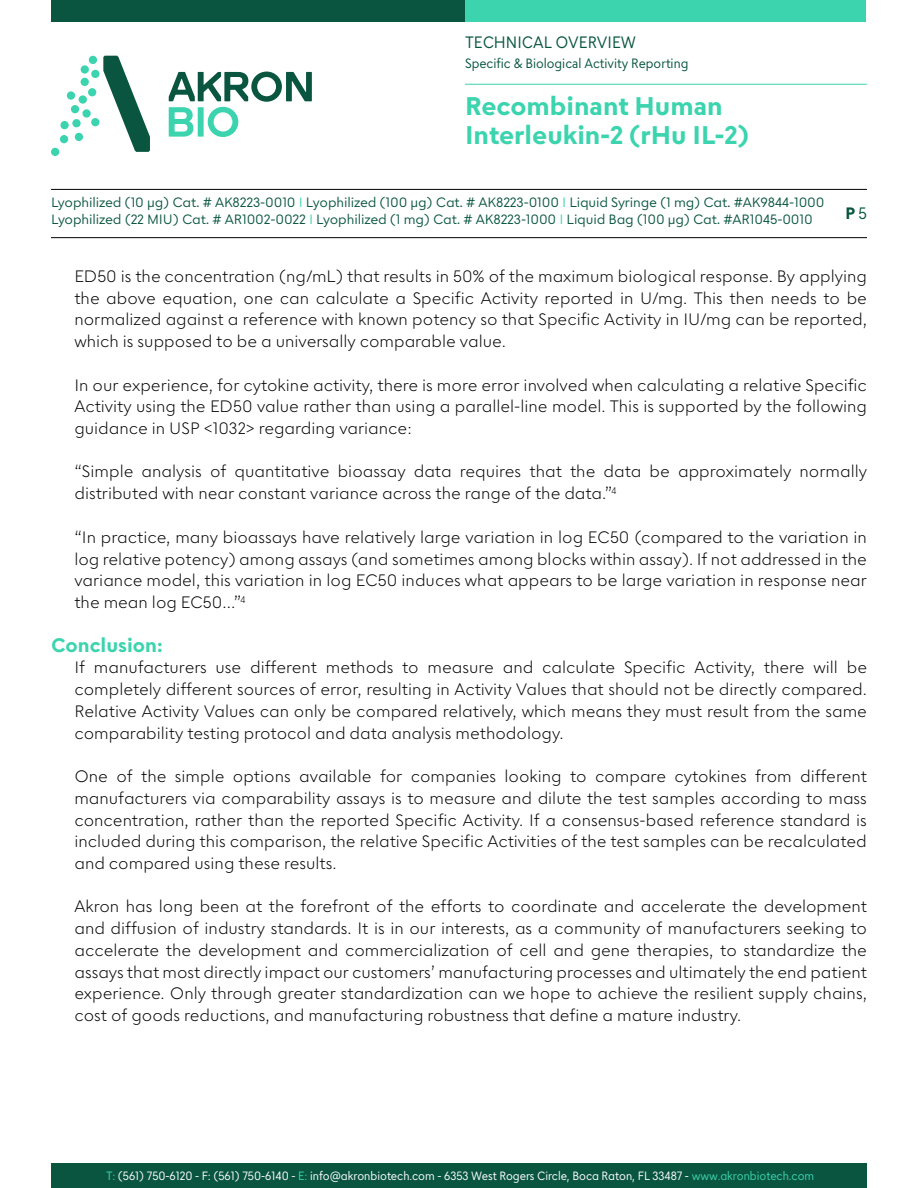
<style>
.page{position:relative;width:918px;height:1188px;background:#fff}
.page>*{position:absolute;margin:0;border:0;box-sizing:border-box;transform-origin:0 0}
.t1{font:700 25.5px/28.5px "Escalatorv 0.15 Text";color:#3bd4ae}
.t2{font:700 19.5px "Escalatorv 0.16 Text";color:#3bd4ae}
.t3{font:300 16.5px/21.8px "Escalatorv 0.16 Text";color:#000;text-align:justify}
.t4{font:16.5px "Escalator B12 Narrow";color:#095540}
.t5{font:700 16.5px "Escalator B12 Narrow";color:#095540}
.t6{font:13.5px/16.5px "Escalatorv 0.16 Text";letter-spacing:-.01em;color:#095540}
.t7{font:13.5px "Escalator B12 Narrow";color:#095540}
.t8{font:12px "Escalator B12 Narrow";color:#fff}
.s1{color:#3bd4ae}
.s2{font-weight:400}
</style>
<div class="page">
<hr style="left:465px;top:84px;width:402px;height:1px;background:#3bd4ae">
<div style="left:452px;top:0;width:414px;height:21px;background:#3bd4ae"></div>
<div style="left:51px;top:0;width:414px;height:21px;background:#095540"></div>
<div style="left:51px;top:1164px;width:816px;height:24px;background:#095540"></div>
<svg style="left:169px;top:72px;width:143px;height:65px"></svg>
<svg style="left:103px;top:56px;width:47px;height:96px"></svg>
<div style="left:89px;top:56px;width:8px;height:8px;background:#3bd4ae;border-radius:50%"></div>
<div style="left:91px;top:70px;width:8px;height:8px;background:#3bd4ae;border-radius:50%"></div>
<div style="left:81px;top:65px;width:8px;height:9px;background:#3bd4ae;border-radius:50%"></div>
<div style="left:81px;top:78px;width:8px;height:8px;background:#3bd4ae;border-radius:50%"></div>
<div style="left:88px;top:88px;width:8px;height:8px;background:#3bd4ae;border-radius:50%"></div>
<div style="left:79px;top:95px;width:8px;height:9px;background:#3bd4ae;border-radius:50%"></div>
<div style="left:67px;top:91px;width:8px;height:9px;background:#3bd4ae;border-radius:50%"></div>
<div style="left:71px;top:105px;width:8px;height:8px;background:#3bd4ae;border-radius:50%"></div>
<div style="left:82px;top:109px;width:9px;height:9px;background:#3bd4ae;border-radius:50%"></div>
<div style="left:91px;top:118px;width:8px;height:8px;background:#3bd4ae;border-radius:50%"></div>
<div style="left:72px;top:119px;width:9px;height:8px;background:#3bd4ae;border-radius:50%"></div>
<div style="left:60px;top:121px;width:9px;height:8px;background:#3bd4ae;border-radius:50%"></div>
<div style="left:60px;top:135px;width:8px;height:8px;background:#3bd4ae;border-radius:50%"></div>
<div style="left:51px;top:148px;width:8px;height:8px;background:#3bd4ae;border-radius:50%"></div>
<div style="left:75px;top:133px;width:8px;height:8px;background:#3bd4ae;border-radius:50%"></div>
<hr style="left:51px;top:189px;width:816px;height:1px;background:#000">
<hr style="left:51px;top:237px;width:816px;height:1px;background:#000">
<p class="t4" style="left:465px;top:32px;width:172px">TECHNICAL OVERVIEW</p>
<p class="t7" style="left:465px;top:55px;width:225px">Specific &amp; Biological Activity Reporting</p>
<h1 class="t1" style="left:465px;top:92px;width:286px">Recombinant Human<br>Interleukin-2 (rHu IL-2)</h1>
<p class="t6" style="left:51px;top:194px;width:775px">Lyophilized (10 µg) Cat. # AK8223-0010 <span class="s1">I</span> Lyophilized (100 µg) Cat. # AK8223-0100 <span class="s1">I</span> Liquid Syringe (1 mg) Cat. #AK9844-1000<br>Lyophilized (22 MIU) Cat. # AR1002-0022 <span class="s1">I</span> Lyophilized (1 mg) Cat. # AK8223-1000 <span class="s1">I</span> Liquid Bag (100 μg) Cat. #AR1045-0010</p>
<p class="t5" style="left:845px;top:203px;width:23px">P <span class="s2">5</span></p>
<p class="t3" style="left:74px;top:265px;width:794px">ED50 is the concentration (ng/mL) that results in 50% of the maximum biological response. By applying the above equation, one can calculate a Specific Activity reported in U/mg. This then needs to be normalized against a reference with known potency so that Specific Activity in IU/mg can be reported, which is supposed to be a universally comparable value.</p>
<p class="t3" style="left:74px;top:374px;width:794px">In our experience, for cytokine activity, there is more error involved when calculating a relative Specific Activity using the ED50 value rather than using a parallel-line model. This is supported by the following guidance in USP &lt;1032&gt; regarding variance:</p>
<p class="t3" style="left:74px;top:461px;width:794px">“Simple analysis of quantitative bioassay data requires that the data be approximately normally distributed with near constant variance across the range of the data.”<sup>4</sup></p>
<p class="t3" style="left:74px;top:526px;width:794px">“In practice, many bioassays have relatively large variation in log EC50 (compared to the variation in log relative potency) among assays (and sometimes among blocks within assay). If not addressed in the variance model, this variation in log EC50 induces what appears to be large variation in response near the mean log EC50…”<sup>4</sup></p>
<p class="t2" style="left:51px;top:633px;width:113px">Conclusion:</p>
<p class="t3" style="left:74px;top:656px;width:794px">If manufacturers use different methods to measure and calculate Specific Activity, there will be completely different sources of error, resulting in Activity Values that should not be directly compared.<br>Relative Activity Values can only be compared relatively, which means they must result from the same comparability testing protocol and data analysis methodology.</p>
<p class="t3" style="left:74px;top:765px;width:794px">One of the simple options available for companies looking to compare cytokines from different manufacturers via comparability assays is to measure and dilute the test samples according to mass concentration, rather than the reported Specific Activity. If a consensus-based reference standard is included during this comparison, the relative Specific Activities of the test samples can be recalculated and compared using these results.</p>
<p class="t3" style="left:74px;top:896px;width:794px">Akron has long been at the forefront of the efforts to coordinate and accelerate the development and diffusion of industry standards. It is in our interests, as a community of manufacturers seeking to accelerate the development and commercialization of cell and gene therapies, to standardize the assays that most directly impact our customers’ manufacturing processes and ultimately the end patient experience. Only through greater standardization can we hope to achieve the resilient supply chains, cost of goods reductions, and manufacturing robustness that define a mature industry.</p>
<p class="t8" style="left:106px;top:1168px;width:710px"><span class="s1">T:</span> (561) 750-6120 - F: (561) 750-6140 - <span class="s1">E:</span> info@akronbiotech.com - 6353 West Rogers Circle, Boca Raton, FL 33487 - <span class="s1">www.akronbiotech.com</span></p>
</div>
